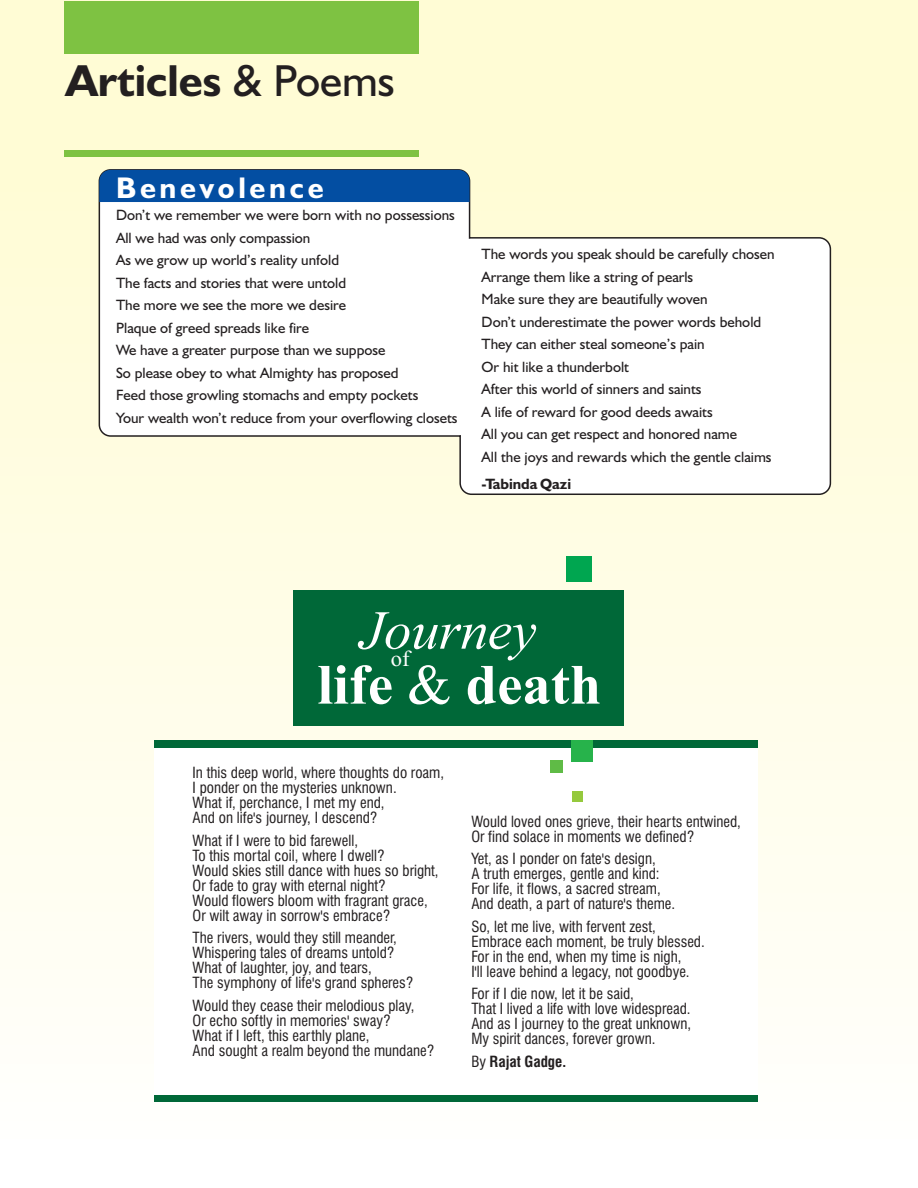
<style>
.page{position:relative;width:918px;height:1188px;background:#fff}
.page>*{position:absolute;margin:0;border:0;box-sizing:border-box;transform-origin:0 0}
.t1{font:700 56.85px "Times New Roman";color:#fff}
.t2{font:italic 54.9px "Times New Roman";color:#fff}
.t3{font:700 45px "Humanist 521 BT";color:#231f20}
.t4{font:700 30px "Humanist 521 BT";letter-spacing:.125em;color:#fff}
.t5{font:22.5px "Times New Roman";color:#fff}
.t6{font:condensed 15px/15px "Swiss 721 BT";color:#231f20}
.t7{font:15px/22.5px "Humanist 521 BT";color:#231f20}
.t8{font:700 condensed 15px "Swiss 721 BT";color:#231f20}
.t9{font:700 15px "Humanist 521 BT";color:#231f20}
.s1{font-weight:400}
</style>
<div class="page">
<div style="left:0;top:0;width:918px;height:1188px;background:linear-gradient(to bottom,#fefbcf,#fffffd)"></div>
<svg style="left:98px;top:168px;width:734px;height:328px"></svg>
<div style="left:65px;top:151px;width:354px;height:6px;background:#7ec242"></div>
<div style="left:65px;top:2px;width:354px;height:52px;background:#7ec242"></div>
<div style="left:99px;top:170px;width:371px;height:32px;background:#034ea2"></div>
<div style="left:155px;top:740px;width:603px;height:362px;background:#006838"></div>
<div style="left:155px;top:748px;width:603px;height:346px;background:#fff"></div>
<div style="left:294px;top:591px;width:330px;height:135px;background:#006838"></div>
<div style="left:567px;top:556px;width:25px;height:26px;background:#00a650"></div>
<div style="left:572px;top:740px;width:21px;height:21px;background:#27b34b"></div>
<div style="left:550px;top:760px;width:13px;height:13px;background:#5fbb46"></div>
<div style="left:572px;top:791px;width:10px;height:11px;background:#95c93d"></div>
<h3 class="t3" style="left:65px;top:61px;width:331px">Articles <span class="s1">&amp; Poems</span></h3>
<h3 class="t4" style="left:116px;top:175px;width:209px">Benevolence</h3>
<p class="t7" style="left:116px;top:205px;width:343px">Don’t we remember we were born with no possessions All we had was only compassion<br>As we grow up world’s reality unfold<br>The facts and stories that were untold<br>The more we see the more we desire<br>Plaque of greed spreads like fire<br>We have a greater purpose than we suppose<br>So please obey to what Almighty has proposed<br>Feed those growling stomachs and empty pockets<br>Your wealth won’t reduce from your overflowing closets</p>
<p class="t7" style="left:482px;top:244px;width:295px">The words you speak should be carefully chosen Arrange them like a string of pearls<br>Make sure they are beautifully woven<br>Don’t underestimate the power words behold They can either steal someone’s pain<br>Or hit like a thunderbolt<br>After this world of sinners and saints<br>A life of reward for good deeds awaits<br>All you can get respect and honored name<br>All the joys and rewards which the gentle claims</p>
<p class="t9" style="left:482px;top:477px;width:91px">-Tabinda Qazi</p>
<h2 class="t2" style="left:360px;top:611px;width:178px">Journey</h2>
<h3 class="t5" style="left:391px;top:650px;width:20px">of</h3>
<h1 class="t1" style="left:317px;top:665px;width:285px">life <span class="s1">&amp;</span> death</h1>
<p class="t6" style="left:193px;top:767px;width:253px">In this deep world, where thoughts do roam, I ponder on the mysteries unknown.<br>What if, perchance, I met my end,<br>And on life's journey, I descend?</p>
<p class="t6" style="left:193px;top:834px;width:248px">What if I were to bid farewell,<br>To this mortal coil, where I dwell?<br>Would skies still dance with hues so bright, Or fade to gray with eternal night?<br>Would flowers bloom with fragrant grace, Or wilt away in sorrow's embrace?</p>
<p class="t6" style="left:193px;top:932px;width:222px">The rivers, would they still meander, Whispering tales of dreams untold?<br>What of laughter, joy, and tears,<br>The symphony of life's grand spheres?</p>
<p class="t6" style="left:193px;top:999px;width:243px">Would they cease their melodious play,<br>Or echo softly in memories' sway?<br>What if I left, this earthly plane,<br>And sought a realm beyond the mundane?</p>
<p class="t6" style="left:471px;top:815px;width:271px">Would loved ones grieve, their hearts entwined,<br>Or find solace in moments we defined?</p>
<p class="t6" style="left:471px;top:853px;width:205px">Yet, as I ponder on fate's design,<br>A truth emerges, gentle and kind:<br>For life, it flows, a sacred stream, And death, a part of nature's theme.</p>
<p class="t6" style="left:471px;top:920px;width:235px">So, let me live, with fervent zest, Embrace each moment, be truly blessed.<br>For in the end, when my time is nigh,<br>I'll leave behind a legacy, not goodbye.</p>
<p class="t6" style="left:471px;top:988px;width:221px">For if I die now, let it be said,<br>That I lived a life with love widespread.<br>And as I journey to the great unknown, My spirit dances, forever grown.</p>
<p class="t8" style="left:471px;top:1055px;width:96px"><span class="s1">By</span> Rajat Gadge.</p>
</div>
